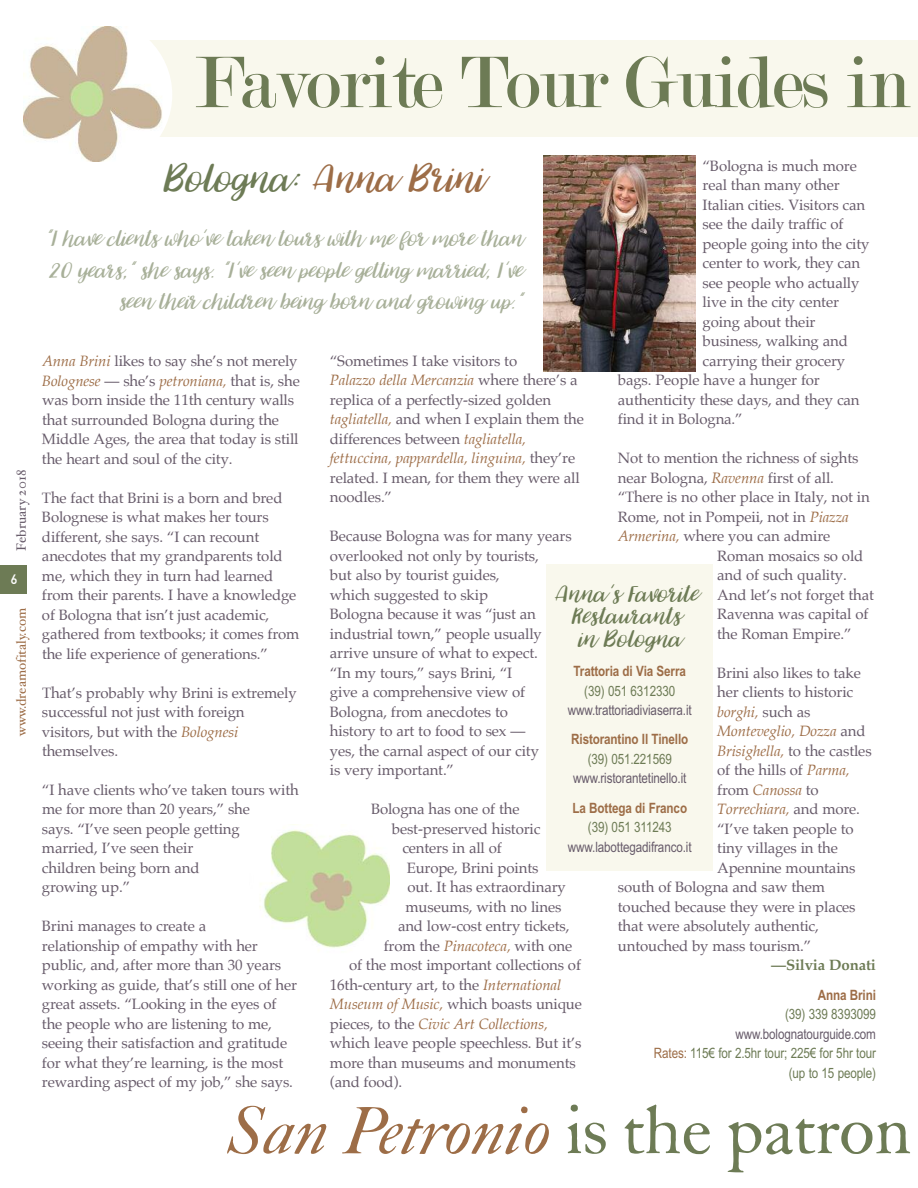
<style>
.page{position:relative;width:918px;height:1188px;background:#fff}
.page>*{position:absolute;margin:0;border:0;box-sizing:border-box;transform-origin:0 0}
.t1{font:78px "Modern";letter-spacing:-.025em;color:#6d7b55}
.t2{font:italic 69px "F Caslon Thirty ITC";letter-spacing:-.01em;color:#9d6d47}
.t3{font:45px "Jasmine";letter-spacing:-.02em;color:#9d6d47}
.t4{font:27px/22.5px "Jasmine";letter-spacing:-.01em;color:#6d7b55;text-align:center}
.t5{font:25.5px/31.5px "Jasmine";letter-spacing:-.03em;color:#a8b099;text-align:right}
.t6{font:15px/19.5px "Palatino";letter-spacing:-.01em;color:#675b6a}
.t7{font:italic 15px "Palatino";letter-spacing:-.01em;color:#9d6d47}
.t8{font:700 15px "Palatino";letter-spacing:-.01em;color:#6d7b55}
.t9{font:14.25px/19.5px "Arial Narrow";letter-spacing:-.01em;color:#6d7b55;text-align:right}
.t10{font:14.25px "Arial Narrow";letter-spacing:-.01em;color:#675b6a}
.t11{font:700 14.25px "Arial Narrow";letter-spacing:-.01em;color:#9d6d47}
.t12{font:13.5px "Hoefler Text";color:#9d6d47}
.t13{font:13.5px "Hoefler Text";color:#675b6a}
.t14{font:13.5px "DIN Mittelschrift";color:#fff}
.s1{font-style:italic;color:#9d6d47}
.s2{font-style:normal;color:#675b6a}
.s3{color:#675b6a}
.s4{color:#9d6d47}
.s5{font-style:normal;color:#6d7b55}
.s6{color:#6d7b55}
</style>
<div class="page">
<div style="left:0;top:566px;width:27px;height:28px;background:#6d7b55"></div>
<img style="left:543px;top:156px;width:152px;height:215px">
<div style="left:66px;top:40px;width:852px;height:97px;background:#f9f8ed"></div>
<img style="left:24px;top:27px;width:148px;height:135px">
<img style="left:259px;top:830px;width:131px;height:118px">
<div style="left:547px;top:564px;width:166px;height:307px;background:#f9f8ed"></div>
<h1 class="t1" style="left:194px;top:44px;width:718px">Favorite Tour Guides in</h1>
<p class="t13" style="left:13px;top:550px;width:82px;rotate:-90deg">February 2018</p>
<p class="t14" style="left:11px;top:574px;width:8px">6</p>
<p class="t12" style="left:13px;top:736px;width:129px;rotate:-90deg">www.dreamofitaly.com</p>
<p class="t6" style="left:703px;top:157px;width:156px">“Bologna is much more</p>
<p class="t6" style="left:703px;top:177px;width:139px">real than many other</p>
<p class="t6" style="left:703px;top:196px;width:164px">Italian cities. Visitors can</p>
<p class="t6" style="left:703px;top:216px;width:142px">see the daily traffic of</p>
<p class="t6" style="left:703px;top:235px;width:168px">people going into the city</p>
<p class="t6" style="left:703px;top:255px;width:159px">center to work, they can</p>
<p class="t6" style="left:703px;top:274px;width:158px">see people who actually</p>
<p class="t6" style="left:703px;top:294px;width:138px">live in the city center</p>
<p class="t6" style="left:703px;top:313px;width:114px">going about their</p>
<p class="t6" style="left:703px;top:333px;width:147px">business, walking and</p>
<p class="t6" style="left:703px;top:352px;width:144px">carrying their grocery</p>
<p class="t6" style="left:618px;top:372px;width:203px">bags. People have a hunger for</p>
<p class="t6" style="left:618px;top:391px;width:243px">authenticity these days, and they can</p>
<p class="t6" style="left:618px;top:411px;width:126px">find it in Bologna.”</p>
<p class="t6" style="left:618px;top:450px;width:242px">Not to mention the richness of sights</p>
<p class="t6" style="left:618px;top:469px;width:218px">near Bologna, <span class="s1">Ravenna</span> first of all.</p>
<p class="t6" style="left:618px;top:489px;width:253px">“There is no other place in Italy, not in</p>
<p class="t6" style="left:618px;top:508px;width:232px">Rome, not in Pompeii, not in <span class="s1">Piazza</span></p>
<p class="t6" style="left:618px;top:528px;width:214px"><span class="s1">Armerina,</span> where you can admire</p>
<p class="t6" style="left:717px;top:547px;width:148px">Roman mosaics so old</p>
<p class="t6" style="left:717px;top:567px;width:131px">and of such quality.</p>
<p class="t6" style="left:717px;top:586px;width:158px">And let’s not forget that</p>
<p class="t6" style="left:717px;top:606px;width:153px">Ravenna was capital of</p>
<p class="t6" style="left:717px;top:625px;width:136px">the Roman Empire.”</p>
<p class="t6" style="left:717px;top:664px;width:145px">Brini also likes to take</p>
<p class="t6" style="left:717px;top:684px;width:138px">her clients to historic</p>
<p class="t7" style="left:717px;top:705px;width:95px">borghi, <span class="s2">such as</span></p>
<p class="t7" style="left:717px;top:724px;width:150px">Monteveglio, Dozza <span class="s2">and</span></p>
<p class="t7" style="left:717px;top:744px;width:156px">Brisighella, <span class="s2">to the castles</span></p>
<p class="t6" style="left:717px;top:762px;width:134px">of the hills of <span class="s1">Parma,</span></p>
<p class="t7" style="left:717px;top:783px;width:103px"><span class="s2">from</span> Canossa <span class="s2">to</span></p>
<p class="t7" style="left:717px;top:802px;width:144px">Torrechiara, <span class="s2">and more.</span></p>
<p class="t6" style="left:717px;top:820px;width:138px">“I’ve taken people to</p>
<p class="t6" style="left:717px;top:840px;width:122px">tiny villages in the</p>
<p class="t6" style="left:717px;top:859px;width:140px">Apennine mountains</p>
<p class="t6" style="left:618px;top:879px;width:209px">south of Bologna and saw them</p>
<p class="t6" style="left:618px;top:898px;width:239px">touched because they were in places</p>
<p class="t6" style="left:618px;top:918px;width:202px">that were absolutely authentic,</p>
<p class="t6" style="left:618px;top:937px;width:195px">untouched by mass tourism.”</p>
<p class="t8" style="left:771px;top:958px;width:106px">—Silvia Donati</p>
<p class="t11" style="left:818px;top:986px;width:60px">Anna Brini</p>
<p class="t9" style="left:785px;top:1005px;width:92px">(39) 339 8393099</p>
<p class="t9" style="left:654px;top:1024px;width:224px"><span class="s3">www.bolognatourguide.com<br></span><span class="s4">Rates:</span> 115€ for 2.5hr tour; 225€ for 5hr tour (up to 15 people)</p>
<h2 class="t2" style="left:226px;top:1106px;width:687px">San Petronio <span class="s5">is the patron</span></h2>
<h3 class="t3" style="left:169px;top:156px;width:323px"><span class="s6">Bologna:</span> Anna Brini</h3>
<h3 class="t5" style="left:47px;top:223px;width:481px">“I have clients who’ve taken tours with me for more than<br>20 years,” she says. “I’ve seen people getting married, I’ve seen their children being born and growing up.”</h3>
<p class="t6" style="left:42px;top:352px;width:259px"><span class="s1">Anna Brini</span> likes to say she’s not merely <span class="s1">Bolognese</span> — she’s <span class="s1">petroniana,</span> that is, she was born inside the 11th century walls that surrounded Bologna during the Middle Ages, the area that today is still the heart and soul of the city.</p>
<p class="t6" style="left:42px;top:489px;width:259px">The fact that Brini is a born and bred Bolognese is what makes her tours different, she says. “I can recount anecdotes that my grandparents told me, which they in turn had learned from their parents. I have a knowledge of Bologna that isn’t just academic, gathered from textbooks; it comes from the life experience of generations.”</p>
<p class="t6" style="left:42px;top:684px;width:256px">That’s probably why Brini is extremely successful not just with foreign visitors, but with the <span class="s1">Bolognesi </span>themselves.</p>
<p class="t6" style="left:42px;top:781px;width:258px">“I have clients who’ve taken tours with me for more than 20 years,” she<br>says. “I’ve seen people getting married, I’ve seen their<br>children being born and<br>growing up.”</p>
<p class="t6" style="left:42px;top:918px;width:257px">Brini manages to create a<br>relationship of empathy with her public, and, after more than 30 years working as guide, that’s still one of her great assets. “Looking in the eyes of the people who are listening to me, seeing their satisfaction and gratitude for what they’re learning, is the most rewarding aspect of my job,” she says.</p>
<p class="t6" style="left:330px;top:352px;width:255px">“Sometimes I take visitors to<br><span class="s1">Palazzo della Mercanzia</span> where there’s a replica of a perfectly-sized golden <span class="s1">tagliatella,</span> and when I explain them the differences between <span class="s1">tagliatella, fettuccina, pappardella, linguina,</span> they’re related. I mean, for them they were all noodles.”</p>
<p class="t6" style="left:330px;top:528px;width:243px">Because Bologna was for many years overlooked not only by tourists,<br>but also by tourist guides,<br>which suggested to skip<br>Bologna because it was “just an industrial town,” people usually arrive unsure of what to expect.<br>“In my tours,” says Brini, “I<br>give a comprehensive view of<br>Bologna, from anecdotes to<br>history to art to food to sex —<br>yes, the carnal aspect of our city<br>is very important.”</p>
<p class="t6" style="left:371px;top:801px;width:150px">Bologna has one of the</p>
<p class="t6" style="left:392px;top:820px;width:150px">best-preserved historic</p>
<p class="t6" style="left:402px;top:840px;width:101px">centers in all of</p>
<p class="t6" style="left:407px;top:859px;width:133px">Europe, Brini points</p>
<p class="t6" style="left:407px;top:879px;width:160px">out. It has extraordinary</p>
<p class="t6" style="left:406px;top:898px;width:157px">museums, with no lines</p>
<p class="t6" style="left:398px;top:918px;width:173px">and low-cost entry tickets,</p>
<p class="t6" style="left:384px;top:937px;width:190px">from the <span class="s1">Pinacoteca,</span> with one</p>
<p class="t6" style="left:349px;top:957px;width:233px">of the most important collections of</p>
<p class="t6" style="left:330px;top:976px;width:233px">16th-century art, to the <span class="s1">International</span></p>
<p class="t6" style="left:330px;top:996px;width:254px"><span class="s1">Museum of Music,</span> which boasts unique</p>
<p class="t7" style="left:330px;top:1017px;width:219px"><span class="s2">pieces, to the</span> Civic Art Collections,</p>
<p class="t6" style="left:330px;top:1035px;width:253px">which leave people speechless. But it’s</p>
<p class="t6" style="left:330px;top:1054px;width:247px">more than museums and monuments</p>
<p class="t6" style="left:330px;top:1074px;width:74px">(and food).</p>
<h3 class="t4" style="left:557px;top:583px;width:146px">Anna’s Favorite<br>Restaurants<br>in Bologna</h3>
<p class="t11" style="left:574px;top:663px;width:114px">Trattoria di Via Serra</p>
<p class="t9" style="left:584px;top:681px;width:92px">(39) 051 6312330</p>
<p class="t10" style="left:568px;top:702px;width:126px">www.trattoriadiviaserra.it</p>
<p class="t11" style="left:571px;top:731px;width:119px">Ristorantino Il Tinello</p>
<p class="t9" style="left:588px;top:749px;width:86px">(39) 051.221569</p>
<p class="t10" style="left:573px;top:770px;width:115px">www.ristorantetinello.it</p>
<p class="t11" style="left:572px;top:799px;width:116px">La Bottega di Franco</p>
<p class="t9" style="left:588px;top:817px;width:85px">(39) 051 311243</p>
<p class="t10" style="left:568px;top:838px;width:125px">www.labottegadifranco.it</p>
</div>
